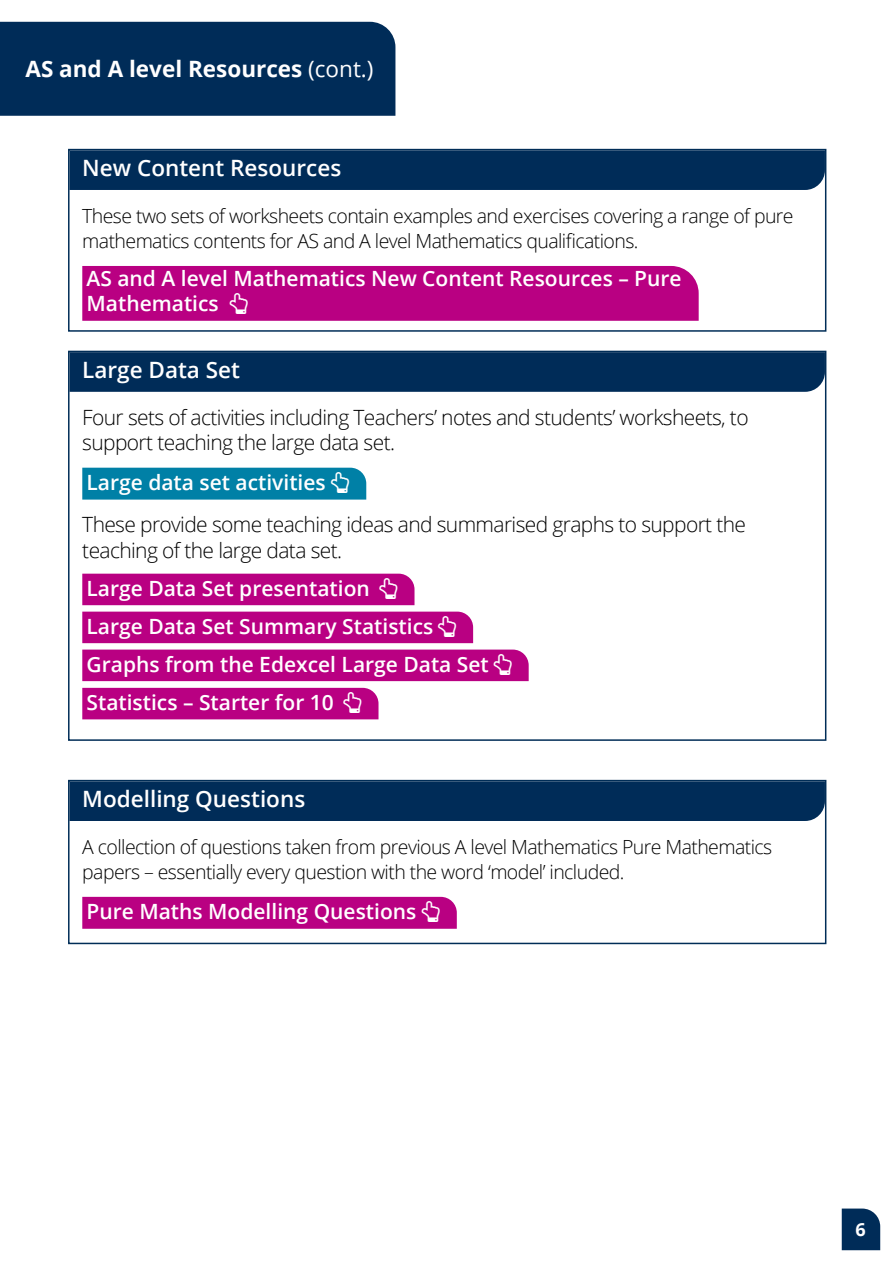
<style>
.page{position:relative;width:893px;height:1263px;background:#fff}
.page>*{position:absolute;margin:0;border:0;box-sizing:border-box;transform-origin:0 0}
.panel_headings_dark{font:600 22.5px "Open Sans";color:#fff}
.body{font:700 22.5px "Open Sans";color:#fff}
.hyperlinks_maths_emp{font:600 21px/25.2px "Open Sans";color:#fff}
.body-2{font:300 21px/25.5px "Open Sans";letter-spacing:-.03em;color:#000}
.hyperlinks_quals{font:600 21px "Open Sans";color:#fff}
.body-3{font:300 19.5px/25.5px "Open Sans";letter-spacing:-.03em;color:#000}
.t1{font:700 18px "Open Sans";color:#fff}
.s1{font-weight:400}
</style>
<div class="page">
<div style="left:842px;top:1208px;width:38px;height:42px;background:#002c58"></div>
<div style="left:0;top:22px;width:395px;height:94px;background:#002c58"></div>
<div style="left:71px;top:152px;width:752px;height:38px;background:#002c58"></div>
<div style="left:68px;top:149px;width:758px;height:183px;border:2px solid #002d57"></div>
<div style="left:71px;top:354px;width:752px;height:38px;background:#002c58"></div>
<div style="left:68px;top:351px;width:758px;height:390px;border:2px solid #002d57"></div>
<div style="left:71px;top:783px;width:752px;height:38px;background:#002c58"></div>
<div style="left:68px;top:780px;width:758px;height:164px;border:2px solid #002d57"></div>
<div style="left:82px;top:266px;width:617px;height:55px;background:#b90082"></div>
<div style="left:82px;top:468px;width:284px;height:32px;background:#0080a6"></div>
<div style="left:82px;top:574px;width:332px;height:31px;background:#b90082"></div>
<div style="left:82px;top:612px;width:391px;height:31px;background:#b90082"></div>
<div style="left:82px;top:650px;width:447px;height:31px;background:#b90082"></div>
<div style="left:82px;top:688px;width:296px;height:31px;background:#b90082"></div>
<div style="left:82px;top:897px;width:375px;height:32px;background:#b90082"></div>
<p class="body" style="left:26px;top:53px;width:350px">AS and A level Resources <span class="s1">(cont.)</span></p>
<p class="panel_headings_dark" style="left:82px;top:152px;width:260px">New Content Resources</p>
<p class="body-3" style="left:82px;top:202px;width:713px">These two sets of worksheets contain examples and exercises covering a range of pure mathematics contents for AS and A level Mathematics qualifications.</p>
<p class="hyperlinks_maths_emp" style="left:87px;top:266px;width:597px">AS and A level Mathematics New Content Resources – Pure<br>Mathematics</p>
<p class="panel_headings_dark" style="left:82px;top:354px;width:159px">Large Data Set</p>
<p class="body-2" style="left:82px;top:404px;width:668px">Four sets of activities including Teachers’ notes and students’ worksheets, to support teaching the large data set.</p>
<p class="hyperlinks_quals" style="left:87px;top:468px;width:241px">Large data set activities</p>
<p class="body-2" style="left:82px;top:511px;width:665px">These provide some teaching ideas and summarised graphs to support the teaching of the large data set.</p>
<p class="hyperlinks_maths_emp" style="left:87px;top:575px;width:285px">Large Data Set presentation</p>
<p class="hyperlinks_maths_emp" style="left:87px;top:613px;width:348px">Large Data Set Summary Statistics</p>
<p class="hyperlinks_maths_emp" style="left:87px;top:651px;width:404px">Graphs from the Edexcel Large Data Set</p>
<p class="hyperlinks_maths_emp" style="left:87px;top:689px;width:249px">Statistics – Starter for 10</p>
<p class="panel_headings_dark" style="left:82px;top:783px;width:224px">Modelling Questions</p>
<p class="body-3" style="left:82px;top:833px;width:692px">A collection of questions taken from previous A level Mathematics Pure Mathematics papers – essentially every question with the word ‘model’ included.</p>
<p class="hyperlinks_maths_emp" style="left:87px;top:898px;width:331px">Pure Maths Modelling Questions</p>
<p class="t1" style="left:855px;top:1217px;width:12px">6</p>
</div>
